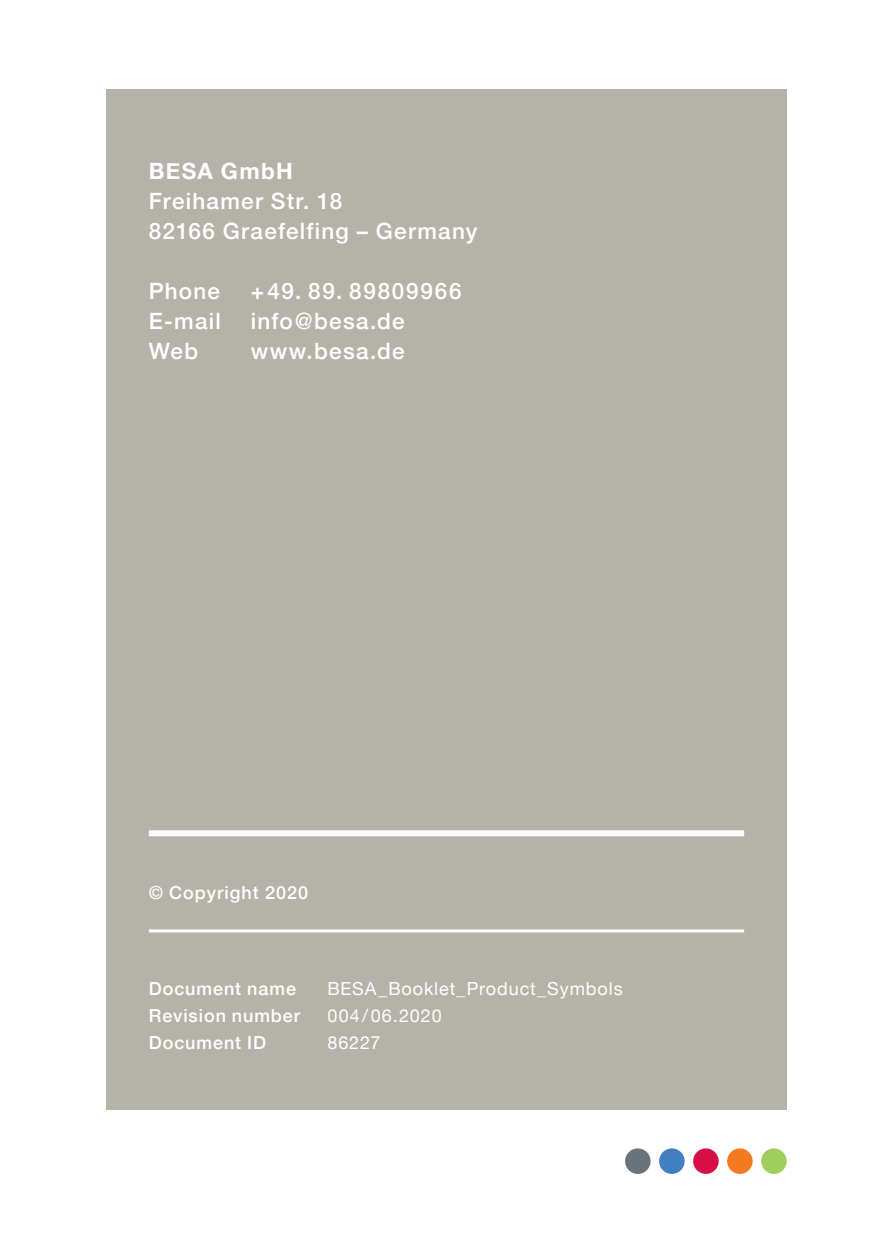
<style>
.page{position:relative;width:893px;height:1259px;background:#fff}
.page>*{position:absolute;margin:0;border:0;box-sizing:border-box;transform-origin:0 0}
.t1{font:500 22.5px/30px "Helvetica Neue";letter-spacing:.055em;color:#fff}
.t2{font:500 22.5px "Helvetica Neue";letter-spacing:.08em;color:#fff}
.t3{font:700 22.5px "Helvetica Neue";letter-spacing:.055em;color:#fff}
.t4{font:500 18px "Helvetica Neue";letter-spacing:.05em;color:#fff}
.t5{font:18px "Helvetica Neue";letter-spacing:.05em;color:#fff}
</style>
<div class="page">
<div style="left:106px;top:89px;width:681px;height:1020px;background:#b5b2aa"></div>
<hr style="left:149px;top:929px;width:595px;height:3px;background:#fff">
<div style="left:149px;top:830px;width:595px;height:6px;background:#fff"></div>
<div style="left:659px;top:1148px;width:26px;height:26px;background:#437ec1;border-radius:50%"></div>
<div style="left:625px;top:1148px;width:26px;height:26px;background:#697379;border-radius:50%"></div>
<div style="left:727px;top:1148px;width:26px;height:26px;background:#f47921;border-radius:50%"></div>
<div style="left:693px;top:1148px;width:26px;height:26px;background:#d60f48;border-radius:50%"></div>
<div style="left:761px;top:1148px;width:26px;height:26px;background:#9ece5e;border-radius:50%"></div>
<p class="t3" style="left:149px;top:153px;width:145px">BESA GmbH</p>
<p class="t1" style="left:149px;top:184px;width:330px">Freihamer Str. 18<br>82166 Graefelfing – Germany</p>
<p class="t1" style="left:149px;top:274px;width:73px">Phone</p>
<p class="t2" style="left:251px;top:273px;width:212px">+49. 89. 89809966</p>
<p class="t1" style="left:149px;top:304px;width:73px">E-mail</p>
<p class="t1" style="left:251px;top:304px;width:155px">info@besa.de</p>
<p class="t1" style="left:149px;top:334px;width:51px">Web</p>
<p class="t1" style="left:251px;top:334px;width:155px">www.besa.de</p>
<p class="t4" style="left:149px;top:878px;width:161px">© Copyright 2020</p>
<p class="t4" style="left:149px;top:974px;width:149px">Document name</p>
<p class="t5" style="left:327px;top:976px;width:297px">BESA_Booklet_Product_Symbols</p>
<p class="t4" style="left:149px;top:1001px;width:153px">Revision number</p>
<p class="t5" style="left:327px;top:1003px;width:116px">004/06.2020</p>
<p class="t4" style="left:149px;top:1028px;width:119px">Document ID</p>
<p class="t5" style="left:327px;top:1030px;width:55px">86227</p>
</div>
